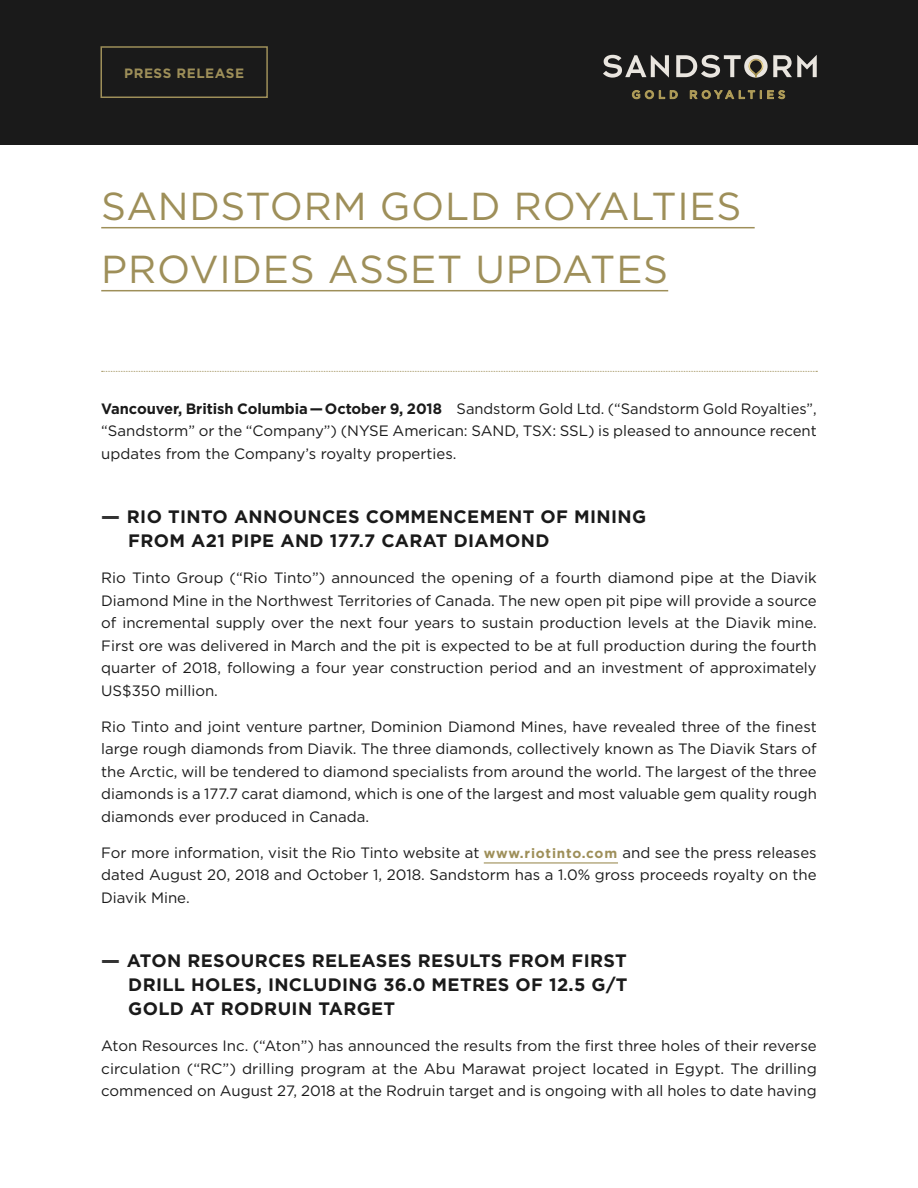
<style>
.page{position:relative;width:918px;height:1188px;background:#fff}
.page>*{position:absolute;margin:0;border:0;box-sizing:border-box;transform-origin:0 0}
.t1{font:39px/63px "Gotham";letter-spacing:.02em;color:#9e8f59}
.t2{font:700 18px/24px "Gotham";letter-spacing:.02em;color:#1a1a1a}
.Body{font:15px/22.5px "Gotham";color:#1a1a1a;text-align:justify}
.t3{font:700 13.5px "Gotham";letter-spacing:.04em;color:#9e8f59}
.s1{font-weight:700}
.s2{font-size:21px;color:#333}
.s3{font-weight:700;font-size:13.5px;color:#9e8f59}
</style>
<div class="page">
<div style="left:0;top:0;width:918px;height:144px;background:#1a1a1a"></div>
<div style="left:100px;top:46px;width:168px;height:52px;border:2px solid #9e8f59"></div>
<svg style="left:632px;top:90px;width:46px;height:9px"></svg>
<svg style="left:690px;top:90px;width:95px;height:9px"></svg>
<svg style="left:676px;top:55px;width:141px;height:23px"></svg>
<svg style="left:603px;top:55px;width:66px;height:23px"></svg>
<hr style="left:101px;top:227px;width:654px;height:1px;background:#9e8f59">
<svg style="left:102px;top:371px;width:715px;height:1px"></svg>
<hr style="left:101px;top:290px;width:567px;height:1px;background:#9e8f59">
<hr style="left:484px;top:862px;width:134px;height:2px;background:#9e8f59">
<p class="t3" style="left:124px;top:64px;width:121px">PRESS RELEASE</p>
<p class="t1" style="left:101px;top:174px;width:642px">SANDSTORM GOLD ROYALTIES<br>PROVIDES ASSET UPDATES</p>
<p class="Body" style="left:101px;top:397px;width:717px"><span class="s1">Vancouver, British Columbia — October 9, 2018</span> Sandstorm Gold Ltd. (“Sandstorm Gold Royalties”, “Sandstorm” or the “Company”) (NYSE American: SAND, TSX: SSL) is pleased to announce recent updates from the Company’s royalty properties.</p>
<p class="t2" style="left:128px;top:505px;width:519px;text-indent:-27px"><span class="s2">—</span> RIO TINTO ANNOUNCES COMMENCEMENT OF MINING<br>FROM A21 PIPE AND 177.7 CARAT DIAMOND</p>
<p class="Body" style="left:101px;top:566px;width:717px">Rio Tinto Group (“Rio Tinto”) announced the opening of a fourth diamond pipe at the Diavik Diamond Mine in the Northwest Territories of Canada. The new open pit pipe will provide a source of incremental supply over the next four years to sustain production levels at the Diavik mine.<br>First ore was delivered in March and the pit is expected to be at full production during the fourth quarter of 2018, following a four year construction period and an investment of approximately US$350 million.</p>
<p class="Body" style="left:101px;top:715px;width:717px">Rio Tinto and joint venture partner, Dominion Diamond Mines, have revealed three of the finest large rough diamonds from Diavik. The three diamonds, collectively known as The Diavik Stars of the Arctic, will be tendered to diamond specialists from around the world. The largest of the three diamonds is a 177.7 carat diamond, which is one of the largest and most valuable gem quality rough diamonds ever produced in Canada.</p>
<p class="Body" style="left:101px;top:841px;width:717px">For more information, visit the Rio Tinto website at <span class="s3">www.riotinto.com</span> and see the press releases dated August 20, 2018 and October 1, 2018. Sandstorm has a 1.0% gross proceeds royalty on the Diavik Mine.</p>
<p class="t2" style="left:128px;top:949px;width:501px;text-align:justify;text-indent:-27px"><span class="s2">—</span> ATON RESOURCES RELEASES RESULTS FROM FIRST DRILL HOLES, INCLUDING 36.0 METRES OF 12.5 G/T GOLD AT RODRUIN TARGET</p>
<p class="Body" style="left:101px;top:1034px;width:717px">Aton Resources Inc. (“Aton”) has announced the results from the first three holes of their reverse circulation (“RC”) drilling program at the Abu Marawat project located in Egypt. The drilling commenced on August 27, 2018 at the Rodruin target and is ongoing with all holes to date having</p>
</div>
